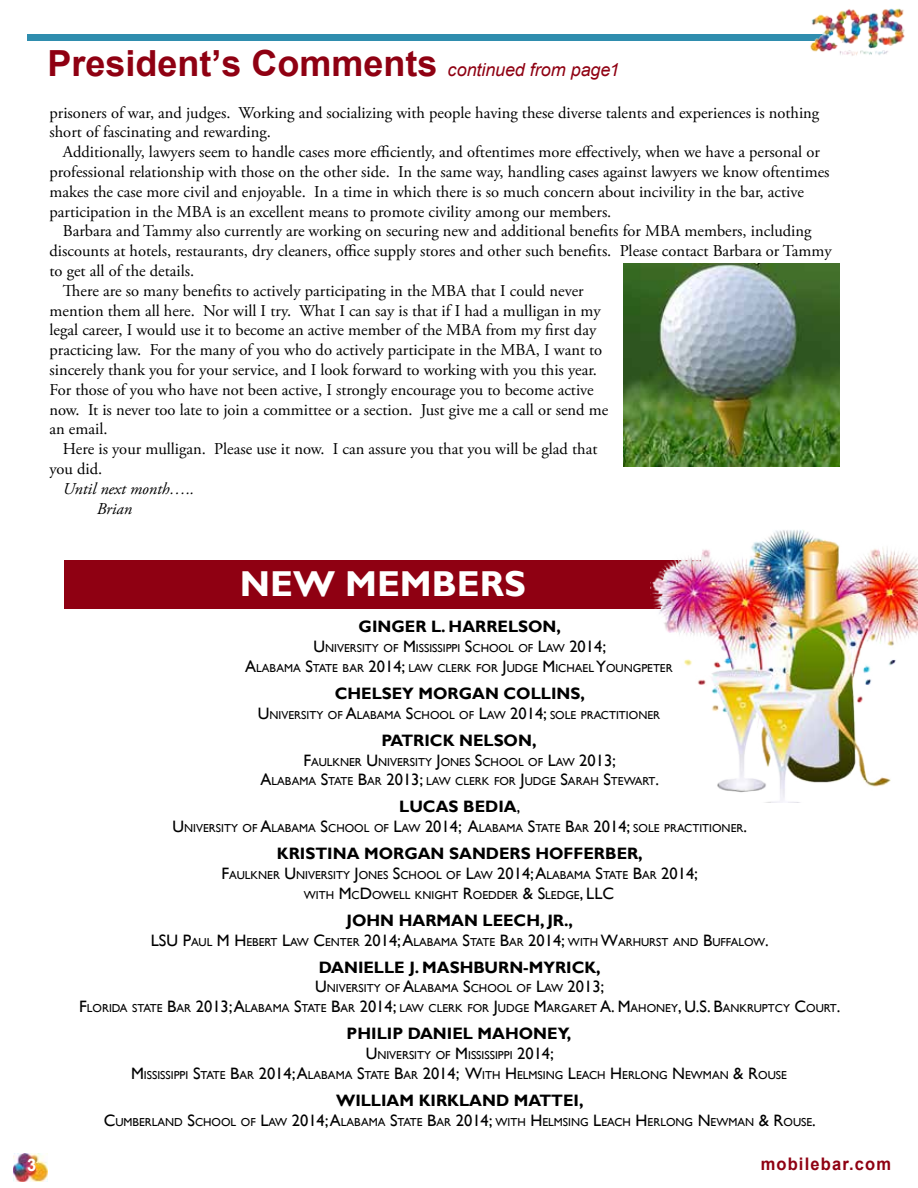
<style>
.page{position:relative;width:918px;height:1188px;background:#fff}
.page>*{position:absolute;margin:0;border:0;box-sizing:border-box;transform-origin:0 0}
.t1{font:700 36px "Arial";color:#8f0012}
.t2{font:700 36px "Gill Sans";color:#fff}
.t3{font:700 17.4px "Arial";letter-spacing:.07em;color:#8f0012;scale:.95 1}
.t4{font:700 17.4px "Arial";color:#fff;scale:.95 1}
.t5{font:16.5px/19.8px "Adobe Garamond Pro";color:#000}
.t6{font:700 16.5px "Gill Sans";color:#000}
.t7{font:italic 16.5px/19.8px "Adobe Garamond Pro";color:#000}
.t8{font:11.55px/19.8px "Gill Sans";color:#000;text-align:center}
.s1{font-weight:400;font-style:italic;font-size:18px}
.s2{font-size:16.5px}
.s3{font-weight:400}
</style>
<div class="page">
<div style="left:27px;top:34px;width:797px;height:6px;background:#2f8dae"></div>
<img style="left:803px;top:8px;width:102px;height:48px">
<img style="left:14px;top:1153px;width:33px;height:28px">
<div style="left:65px;top:560px;width:636px;height:49px;background:#8f0012"></div>
<img style="left:650px;top:530px;width:268px;height:273px">
<img style="left:623px;top:263px;width:216px;height:203px">
<h1 class="t1" style="left:48px;top:38px;width:574px">President’s Comments <span class="s1">continued from page1</span></h1>
<p class="t5" style="left:50px;top:103px;width:771px">prisoners of war, and judges. Working and socializing with people having these diverse talents and experiences is nothing short of fascinating and rewarding.</p>
<p class="t5" style="left:50px;top:143px;width:782px;text-indent:13px">Additionally, lawyers seem to handle cases more efficiently, and oftentimes more effectively, when we have a personal or professional relationship with those on the other side. In the same way, handling cases against lawyers we know oftentimes makes the case more civil and enjoyable. In a time in which there is so much concern about incivility in the bar, active participation in the MBA is an excellent means to promote civility among our members.</p>
<p class="t5" style="left:63px;top:222px;width:750px">Barbara and Tammy also currently are working on securing new and additional benefits for MBA members, including</p>
<p class="t5" style="left:50px;top:242px;width:784px">discounts at hotels, restaurants, dry cleaners, office supply stores and other such benefits. Please contact Barbara or Tammy</p>
<p class="t5" style="left:50px;top:261px;width:146px">to get all of the details.</p>
<p class="t5" style="left:63px;top:281px;width:522px">There are so many benefits to actively participating in the MBA that I could never</p>
<p class="t5" style="left:50px;top:301px;width:553px">mention them all here. Nor will I try. What I can say is that if I had a mulligan in my</p>
<p class="t5" style="left:50px;top:321px;width:548px">legal career, I would use it to become an active member of the MBA from my first day</p>
<p class="t5" style="left:50px;top:341px;width:554px">practicing law. For the many of you who do actively participate in the MBA, I want to</p>
<p class="t5" style="left:50px;top:360px;width:549px">sincerely thank you for your service, and I look forward to working with you this year.</p>
<p class="t5" style="left:50px;top:380px;width:546px">For those of you who have not been active, I strongly encourage you to become active</p>
<p class="t5" style="left:50px;top:400px;width:560px">now. It is never too late to join a committee or a section. Just give me a call or send me</p>
<p class="t5" style="left:50px;top:420px;width:60px">an email.</p>
<p class="t5" style="left:63px;top:440px;width:536px">Here is your mulligan. Please use it now. I can assure you that you will be glad that</p>
<p class="t5" style="left:50px;top:459px;width:54px">you did.</p>
<p class="t7" style="left:97px;top:479px;width:99px;text-indent:-34px">Until next month…..<br>Brian</p>
<h1 class="t2" style="left:240px;top:562px;width:287px">NEW MEMBERS</h1>
<p class="t6" style="left:359px;top:617px;width:204px">GINGER L. HARRELSON,</p>
<p class="t8" style="left:245px;top:639px;width:429px"><span class="s2">U</span>NIVERSITY OF <span class="s2">M</span>ISSISSIPPI <span class="s2">S</span>CHOOL OF <span class="s2">L</span>AW <span class="s2">2014;<br>A</span>LABAMA <span class="s2">S</span>TATE BAR <span class="s2">2014;</span> LAW CLERK FOR <span class="s2">J</span>UDGE <span class="s2">M</span>ICHAEL <span class="s2">Y</span>OUNGPETER</p>
<p class="t6" style="left:335px;top:684px;width:252px">CHELSEY MORGAN COLLINS,</p>
<p class="t8" style="left:258px;top:705px;width:404px"><span class="s2">U</span>NIVERSITY OF <span class="s2">A</span>LABAMA <span class="s2">S</span>CHOOL OF <span class="s2">L</span>AW <span class="s2">2014;</span> SOLE PRACTITIONER</p>
<p class="t6" style="left:382px;top:730px;width:156px">PATRICK NELSON,</p>
<p class="t8" style="left:261px;top:752px;width:400px"><span class="s2">F</span>AULKNER <span class="s2">U</span>NIVERSITY <span class="s2">J</span>ONES <span class="s2">S</span>CHOOL OF <span class="s2">L</span>AW <span class="s2">2013;<br>A</span>LABAMA <span class="s2">S</span>TATE <span class="s2">B</span>AR <span class="s2">2013;</span> LAW CLERK FOR <span class="s2">J</span>UDGE <span class="s2">S</span>ARAH <span class="s2">S</span>TEWART<span class="s2">.</span></p>
<p class="t6" style="left:399px;top:797px;width:123px">LUCAS BEDIA<span class="s3">,</span></p>
<p class="t8" style="left:173px;top:819px;width:576px"><span class="s2">U</span>NIVERSITY OF <span class="s2">A</span>LABAMA <span class="s2">S</span>CHOOL OF <span class="s2">L</span>AW <span class="s2">2014; A</span>LABAMA <span class="s2">S</span>TATE <span class="s2">B</span>AR <span class="s2">2014;</span> SOLE PRACTITIONER<span class="s2">.</span></p>
<p class="t6" style="left:277px;top:844px;width:367px">KRISTINA MORGAN SANDERS HOFFERBER,</p>
<p class="t8" style="left:304px;top:865px;width:396px;text-align:left;text-indent:-82px"><span class="s2">F</span>AULKNER <span class="s2">U</span>NIVERSITY <span class="s2">J</span>ONES <span class="s2">S</span>CHOOL OF <span class="s2">L</span>AW <span class="s2">2014; A</span>LABAMA <span class="s2">S</span>TATE <span class="s2">B</span>AR <span class="s2">2014;<br></span>WITH <span class="s2">M</span>C<span class="s2">D</span>OWELL KNIGHT <span class="s2">R</span>OEDDER <span class="s2">&amp; S</span>LEDGE<span class="s2">, LLC</span></p>
<p class="t6" style="left:347px;top:910px;width:228px">JOHN HARMAN LEECH, JR.,</p>
<p class="t8" style="left:151px;top:932px;width:620px"><span class="s2">LSU P</span>AUL <span class="s2">M H</span> EBERT <span class="s2">L</span>AW <span class="s2">C</span>ENTER <span class="s2">2014; A</span>LABAMA <span class="s2">S</span>TATE <span class="s2">B</span>AR <span class="s2">2014;</span> WITH <span class="s2">W</span>ARHURST AND <span class="s2">B</span>UFFALOW<span class="s2">.</span></p>
<p class="t6" style="left:319px;top:957px;width:283px">DANIELLE J. MASHBURN-MYRICK,</p>
<p class="t8" style="left:79px;top:979px;width:763px"><span class="s2">U</span>NIVERSITY OF <span class="s2">A</span>LABAMA <span class="s2">S</span>CHOOL OF <span class="s2">L</span>AW <span class="s2">2013;<br>F</span>LORIDA STATE <span class="s2">B</span>AR <span class="s2">2013; A</span>LABAMA <span class="s2">S</span>TATE <span class="s2">B</span>AR <span class="s2">2014;</span> LAW CLERK FOR <span class="s2">J</span>UDGE <span class="s2">M</span>ARGARET <span class="s2">A. M</span>AHONEY<span class="s2">, U.S. B</span>ANKRUPTCY <span class="s2">C</span>OURT<span class="s2">.</span></p>
<p class="t6" style="left:347px;top:1024px;width:226px">PHILIP DANIEL MAHONEY,</p>
<p class="t8" style="left:131px;top:1045px;width:657px"><span class="s2">U</span>NIVERSITY OF <span class="s2">M</span>ISSISSIPPI <span class="s2">2014;<br>M</span>ISSISSIPPI <span class="s2">S</span>TATE <span class="s2">B</span>AR <span class="s2">2014; A</span>LABAMA <span class="s2">S</span>TATE <span class="s2">B</span>AR <span class="s2">2014; W</span>ITH <span class="s2">H</span> ELMSING <span class="s2">L</span>EACH <span class="s2">H</span> ERLONG <span class="s2">N</span> EWMAN <span class="s2">&amp; R</span>OUSE</p>
<p class="t6" style="left:336px;top:1090px;width:249px">WILLIAM KIRKLAND MATTEI,</p>
<p class="t8" style="left:104px;top:1112px;width:714px"><span class="s2">C</span>UM BERLAND <span class="s2">S</span>CHOOL OF <span class="s2">L</span>AW <span class="s2">2014; A</span>LABAMA <span class="s2">S</span>TATE <span class="s2">B</span>AR <span class="s2">2014;</span> WITH <span class="s2">H</span> ELMSING <span class="s2">L</span>EACH <span class="s2">H</span> ERLONG <span class="s2">N</span> EWMAN <span class="s2">&amp; R</span>OUSE<span class="s2">.</span></p>
<p class="t4" style="left:27px;top:1152px;width:11px">3</p>
<p class="t3" style="left:761px;top:1152px;width:139px">mobilebar.com</p>
</div>
